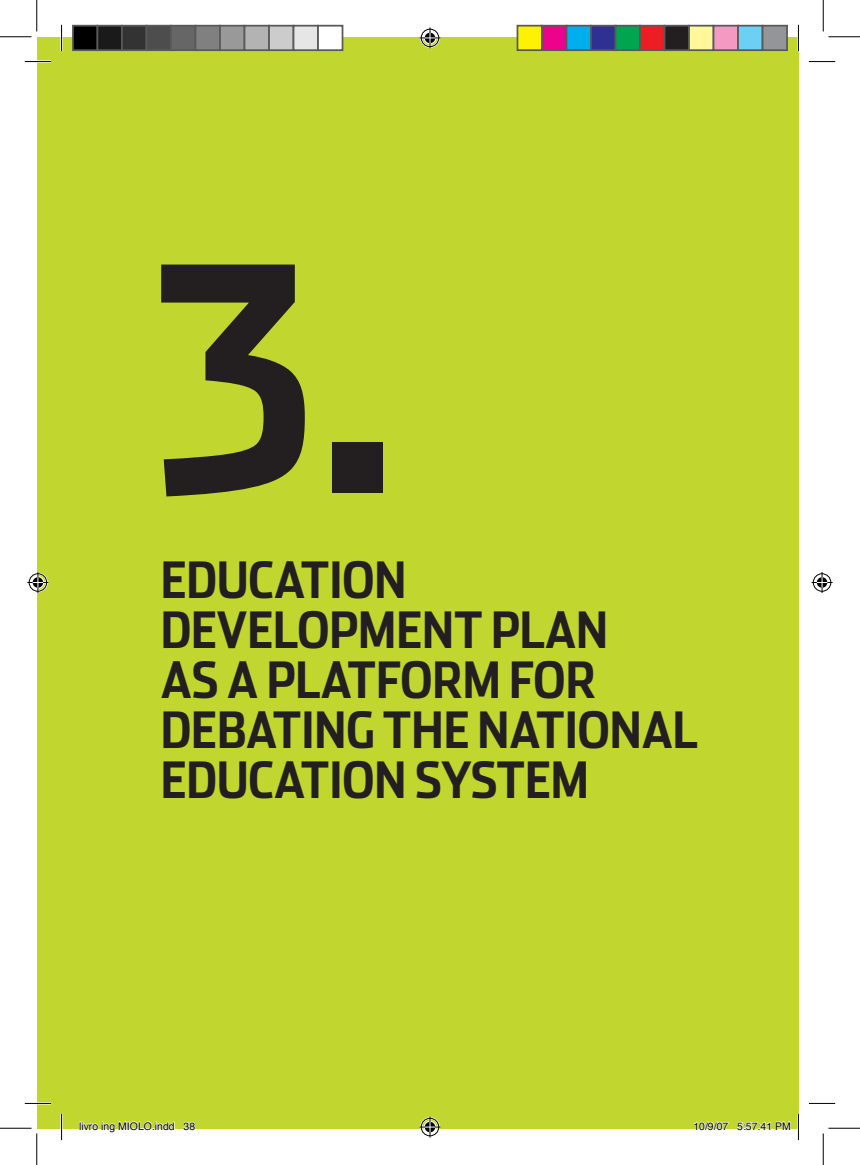
<style>
.page{position:relative;width:860px;height:1165px;background:#fff}
.page>*{position:absolute;margin:0;border:0;box-sizing:border-box;transform-origin:0 0}
.t1{font:700 312.2px "Stainless Cond";color:#231f20}
.t2{font:700 49.88px/49.9px "Stainless Cond";color:#231f20}
.t3{font:10.5px "Helvetica";color:#000}
</style>
<div class="page">
<div style="left:37px;top:38px;width:761px;height:1090px;background:#c1d72f"></div>
<hr style="left:25px;top:60px;width:26px;height:3px;background:#fff">
<hr style="left:25px;top:1102px;width:26px;height:2px;background:#fff">
<hr style="left:60px;top:25px;width:3px;height:26px;background:#fff">
<hr style="left:60px;top:1114px;width:3px;height:26px;background:#fff">
<hr style="left:797px;top:25px;width:2px;height:26px;background:#fff">
<hr style="left:797px;top:1114px;width:2px;height:26px;background:#fff">
<svg style="left:25px;top:61px;width:26px;height:1px"></svg>
<svg style="left:809px;top:61px;width:26px;height:1px"></svg>
<svg style="left:25px;top:1103px;width:26px;height:1px"></svg>
<svg style="left:809px;top:1103px;width:26px;height:1px"></svg>
<svg style="left:61px;top:25px;width:1px;height:26px"></svg>
<svg style="left:61px;top:1114px;width:1px;height:26px"></svg>
<svg style="left:798px;top:25px;width:1px;height:26px"></svg>
<svg style="left:798px;top:1114px;width:1px;height:26px"></svg>
<hr style="left:0;top:36px;width:32px;height:1px;background:#000">
<hr style="left:828px;top:36px;width:32px;height:1px;background:#000">
<hr style="left:0;top:1128px;width:32px;height:1px;background:#000">
<hr style="left:828px;top:1128px;width:32px;height:1px;background:#000">
<hr style="left:36px;top:0;width:1px;height:32px;background:#000">
<hr style="left:36px;top:1133px;width:1px;height:32px;background:#000">
<hr style="left:823px;top:0;width:1px;height:32px;background:#000">
<hr style="left:823px;top:1133px;width:1px;height:32px;background:#000">
<svg style="left:419px;top:27px;width:21px;height:21px"></svg>
<svg style="left:419px;top:1116px;width:21px;height:21px"></svg>
<svg style="left:27px;top:572px;width:21px;height:21px"></svg>
<svg style="left:811px;top:572px;width:21px;height:21px"></svg>
<div style="left:73px;top:26px;width:24px;height:24px;background:#000"></div>
<div style="left:72px;top:25px;width:26px;height:26px;border:2px solid #595959"></div>
<div style="left:97px;top:26px;width:25px;height:24px;background:#1a1a1a"></div>
<div style="left:97px;top:25px;width:26px;height:26px;border:2px solid #595959"></div>
<div style="left:122px;top:26px;width:24px;height:24px;background:#333"></div>
<div style="left:121px;top:25px;width:26px;height:26px;border:2px solid #595959"></div>
<div style="left:146px;top:26px;width:25px;height:24px;background:#4d4d4d"></div>
<div style="left:146px;top:25px;width:26px;height:26px;border:2px solid #595959"></div>
<div style="left:171px;top:26px;width:24px;height:24px;background:#666"></div>
<div style="left:170px;top:25px;width:26px;height:26px;border:2px solid #595959"></div>
<div style="left:195px;top:26px;width:25px;height:24px;background:#808080"></div>
<div style="left:195px;top:25px;width:26px;height:26px;border:2px solid #595959"></div>
<div style="left:220px;top:26px;width:24px;height:24px;background:#999"></div>
<div style="left:219px;top:25px;width:26px;height:26px;border:2px solid #595959"></div>
<div style="left:244px;top:26px;width:25px;height:24px;background:#b3b3b3"></div>
<div style="left:244px;top:25px;width:26px;height:26px;border:2px solid #595959"></div>
<div style="left:269px;top:26px;width:24px;height:24px;background:#ccc"></div>
<div style="left:268px;top:25px;width:26px;height:26px;border:2px solid #595959"></div>
<div style="left:293px;top:26px;width:25px;height:24px;background:#e6e6e6"></div>
<div style="left:293px;top:25px;width:26px;height:26px;border:2px solid #595959"></div>
<div style="left:318px;top:26px;width:24px;height:24px;background:#fff"></div>
<div style="left:317px;top:25px;width:26px;height:26px;border:2px solid #595959"></div>
<div style="left:517px;top:26px;width:25px;height:24px;background:#fff101"></div>
<div style="left:516px;top:25px;width:27px;height:26px;border:2px solid #595959"></div>
<div style="left:542px;top:26px;width:24px;height:24px;background:#ed028c"></div>
<div style="left:541px;top:25px;width:26px;height:26px;border:2px solid #595959"></div>
<div style="left:566px;top:26px;width:25px;height:24px;background:#00aeef"></div>
<div style="left:565px;top:25px;width:27px;height:26px;border:2px solid #595959"></div>
<div style="left:591px;top:26px;width:24px;height:24px;background:#2e3092"></div>
<div style="left:590px;top:25px;width:26px;height:26px;border:2px solid #595959"></div>
<div style="left:615px;top:26px;width:25px;height:24px;background:#00a54f"></div>
<div style="left:614px;top:25px;width:27px;height:26px;border:2px solid #595959"></div>
<div style="left:640px;top:26px;width:24px;height:24px;background:#ee1d23"></div>
<div style="left:639px;top:25px;width:26px;height:26px;border:2px solid #595959"></div>
<div style="left:664px;top:26px;width:25px;height:24px;background:#231f20"></div>
<div style="left:663px;top:25px;width:27px;height:26px;border:2px solid #595959"></div>
<div style="left:689px;top:26px;width:24px;height:24px;background:#fff79a"></div>
<div style="left:688px;top:25px;width:26px;height:26px;border:2px solid #595959"></div>
<div style="left:713px;top:26px;width:25px;height:24px;background:#f499c2"></div>
<div style="left:712px;top:25px;width:27px;height:26px;border:2px solid #595959"></div>
<div style="left:738px;top:26px;width:24px;height:24px;background:#6bcff6"></div>
<div style="left:737px;top:25px;width:26px;height:26px;border:2px solid #595959"></div>
<div style="left:762px;top:26px;width:25px;height:24px;background:#939598"></div>
<div style="left:761px;top:25px;width:27px;height:26px;border:2px solid #595959"></div>
<svg style="left:79px;top:1120px;width:96px;height:9px"></svg>
<svg style="left:183px;top:1121px;width:13px;height:8px"></svg>
<svg style="left:694px;top:1121px;width:35px;height:8px"></svg>
<svg style="left:737px;top:1120px;width:54px;height:9px"></svg>
<p class="t1" style="left:152px;top:193px;width:250px">3.</p>
<p class="t2" style="left:161px;top:554px;width:539px">EDUCATION<br>DEVELOPMENT PLAN<br>AS A PLATFORM FOR<br>DEBATING THE NATIONAL<br>EDUCATION SYSTEM</p>
<p class="t3" style="left:79px;top:1117px;width:118px">livro ing MIOLO.indd 38</p>
<p class="t3" style="left:693px;top:1117px;width:99px">10/9/07 5:57:41 PM</p>
</div>
